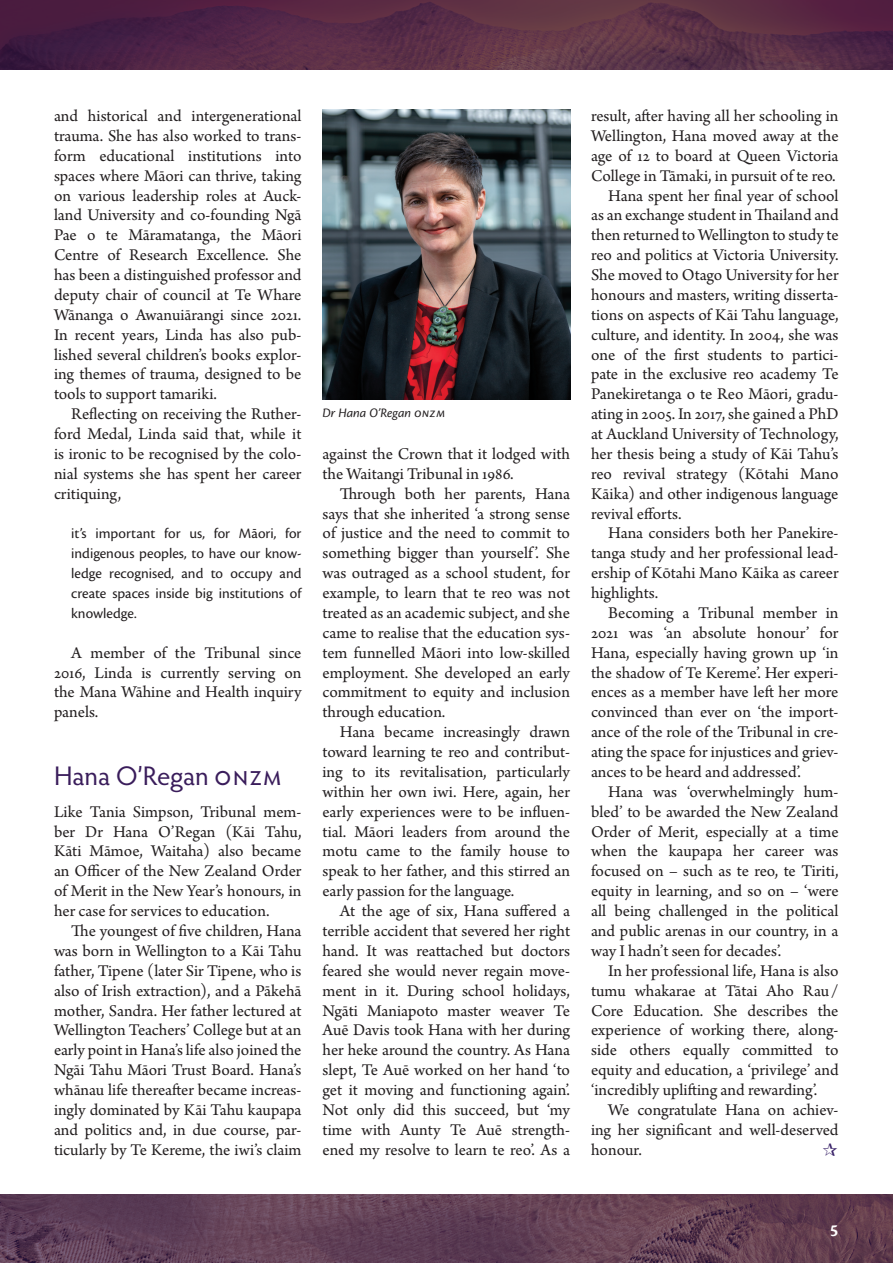
<style>
.page{position:relative;width:893px;height:1263px;background:#fff}
.page>*{position:absolute;margin:0;border:0;box-sizing:border-box;transform-origin:0 0}
.B_Heading{font:27px "Hypatia Sans Pro";letter-spacing:-.005em;color:#3a1d5b}
.t1{font:600 19.5px "Cronos Pro";color:#fff}
.Body_Text{font:17.25px/19.8px "Arno Pro";color:#231f20;text-align:justify}
.Body_Text_Orphan{font:17.25px/19.8px "Arno Pro";color:#231f20;text-align:justify}
.Body_Text_Flush{font:17.25px/19.8px "Arno Pro";color:#231f20;text-align:justify}
.Quotation_Flush{font:15px/19.8px "Cronos Pro";color:#231f20;text-align:justify}
.t2{font:italic 13.5px "Cronos Pro";color:#231f20}
</style>
<div class="page">
<svg style="left:0;top:1194px;width:893px;height:69px;background:#614055"></svg>
<svg style="left:1px;top:0;width:892px;height:70px;background:#562b45"></svg>
<hr style="left:0;top:0;width:1px;height:70px;background:#3a1d5b">
<img style="left:322px;top:109px;width:248px;height:290px">
<p class="Body_Text_Orphan" style="left:54px;top:107px;width:249px">and historical and intergenerational trauma. She has also worked to trans&shy;form educational institutions into spaces where Māori can thrive, taking on various leadership roles at Auck&shy;land University and co-founding Ngā Pae o te Māramatanga, the Māori Centre of Research Excellence. She has been a distinguished professor and deputy chair of council at Te Whare Wānanga o Awanuiārangi since 2021.<br>In recent years, Linda has also pub&shy;lished several children’s books explor&shy;ing themes of trauma, designed to be tools to support tamariki.</p>
<p class="Body_Text" style="left:54px;top:405px;width:249px;text-indent:17px">Reflecting on receiving the Ruther&shy;ford Medal, Linda said that, while it is ironic to be recognised by the colo&shy;nial systems she has spent her career critiquing,</p>
<p class="Quotation_Flush" style="left:71px;top:524px;width:232px">it’s important for us, for Māori, for indigenous peoples, to have our know&shy;ledge recognised, and to occupy and create spaces inside big institutions of knowledge.</p>
<p class="Body_Text" style="left:54px;top:643px;width:250px;text-indent:17px">A member of the Tribunal since 2016, Linda is currently serving on the Mana Wāhine and Health inquiry panels.</p>
<p class="B_Heading" style="left:54px;top:758px;width:229px">Hana O’Regan ONZM</p>
<p class="Body_Text_Flush" style="left:54px;top:802px;width:249px">Like Tania Simpson, Tribunal mem&shy;ber Dr Hana O’Regan (Kāi Tahu, Kāti Māmoe, Waitaha) also became an Officer of the New Zealand Order of Merit in the New Year’s honours, in her case for services to education.</p>
<p class="Body_Text" style="left:54px;top:922px;width:249px;text-indent:17px">The youngest of five children, Hana was born in Wellington to a Kāi Tahu father, Tipene (later Sir Tipene, who is also of Irish extraction), and a Pākehā mother, Sandra. Her father lectured at Wellington Teachers’ College but at an early point in Hana’s life also joined the Ngāi Tahu Māori Trust Board. Hana’s whānau life thereafter became increas&shy;ingly dominated by Kāi Tahu kaupapa and politics and, in due course, par&shy;ticularly by Te Kereme, the iwi’s claim</p>
<p class="t2" style="left:322px;top:405px;width:124px">Dr Hana O’Regan ONZM</p>
<p class="Body_Text" style="left:322px;top:445px;width:249px">against the Crown that it lodged with the Waitangi Tribunal in 1986.</p>
<p class="Body_Text" style="left:322px;top:484px;width:250px;text-indent:17px">Through both her parents, Hana says that she inherited ‘a strong sense of justice and the need to commit to something bigger than yourself’. She was outraged as a school student, for example, to learn that te reo was not treated as an academic subject, and she came to realise that the education sys&shy;tem funnelled Māori into low-skilled employment. She developed an early commitment to equity and inclusion through education.</p>
<p class="Body_Text" style="left:322px;top:723px;width:250px;text-indent:17px">Hana became increasingly drawn toward learning te reo and contribut&shy;ing to its revitalisation, particularly within her own iwi. Here, again, her early experiences were to be influen&shy;tial. Māori leaders from around the motu came to the family house to speak to her father, and this stirred an early passion for the language.</p>
<p class="Body_Text" style="left:322px;top:902px;width:250px;text-indent:17px">At the age of six, Hana suffered a terrible accident that severed her right hand. It was reattached but doctors feared she would never regain move&shy;ment in it. During school holidays, Ngāti Maniapoto master weaver Te Auē Davis took Hana with her during her heke around the country. As Hana slept, Te Auē worked on her hand ‘to get it moving and functioning again’.<br>Not only did this succeed, but ‘my time with Aunty Te Auē strength&shy;ened my resolve to learn te reo’. As a</p>
<p class="Body_Text" style="left:591px;top:107px;width:249px">result, after having all her schooling in Wellington, Hana moved away at the age of 12 to board at Queen Victoria College in Tāmaki, in pursuit of te reo.</p>
<p class="Body_Text" style="left:591px;top:186px;width:249px;text-indent:17px">Hana spent her final year of school as an exchange student in Thailand and then returned to Wellington to study te reo and politics at Victoria University.<br>She moved to Otago University for her honours and masters, writing disserta&shy;tions on aspects of Kāi Tahu language, culture, and identity. In 2004, she was one of the first students to partici&shy;pate in the exclusive reo academy Te Panekiretanga o te Reo Māori, gradu&shy;ating in 2005. In 2017, she gained a PhD at Auckland University of Technology, her thesis being a study of Kāi Tahu’s reo revival strategy (Kōtahi Mano Kāika) and other indigenous language revival efforts.</p>
<p class="Body_Text" style="left:591px;top:524px;width:249px;text-indent:17px">Hana considers both her Panekire&shy;tanga study and her professional lead&shy;ership of Kōtahi Mano Kāika as career highlights.</p>
<p class="Body_Text" style="left:591px;top:604px;width:249px;text-indent:17px">Becoming a Tribunal member in 2021 was ‘an absolute honour’ for Hana, especially having grown up ‘in the shadow of Te Kereme’. Her experi&shy;ences as a member have left her more convinced than ever on ‘the import&shy;ance of the role of the Tribunal in cre&shy;ating the space for injustices and griev&shy;ances to be heard and addressed’.</p>
<p class="Body_Text" style="left:591px;top:783px;width:249px;text-indent:17px">Hana was ‘overwhelmingly hum&shy;bled’ to be awarded the New Zealand Order of Merit, especially at a time when the kaupapa her career was focused on – such as te reo, te Tiriti, equity in learning, and so on – ‘were all being challenged in the political and public arenas in our country, in a way I hadn’t seen for decades’.</p>
<p class="Body_Text" style="left:591px;top:961px;width:249px;text-indent:17px">In her professional life, Hana is also tumu whakarae at Tātai Aho Rau / Core Education. She describes the experience of working there, along&shy;side others equally committed to equity and education, a ‘privilege’ and ‘incredibly uplifting and rewarding’.</p>
<p class="Body_Text" style="left:591px;top:1101px;width:249px;text-indent:17px">We congratulate Hana on achiev&shy;ing her significant and well-deserved honour.</p>
<p class="t1" style="left:830px;top:1217px;width:10px">5</p>
</div>
